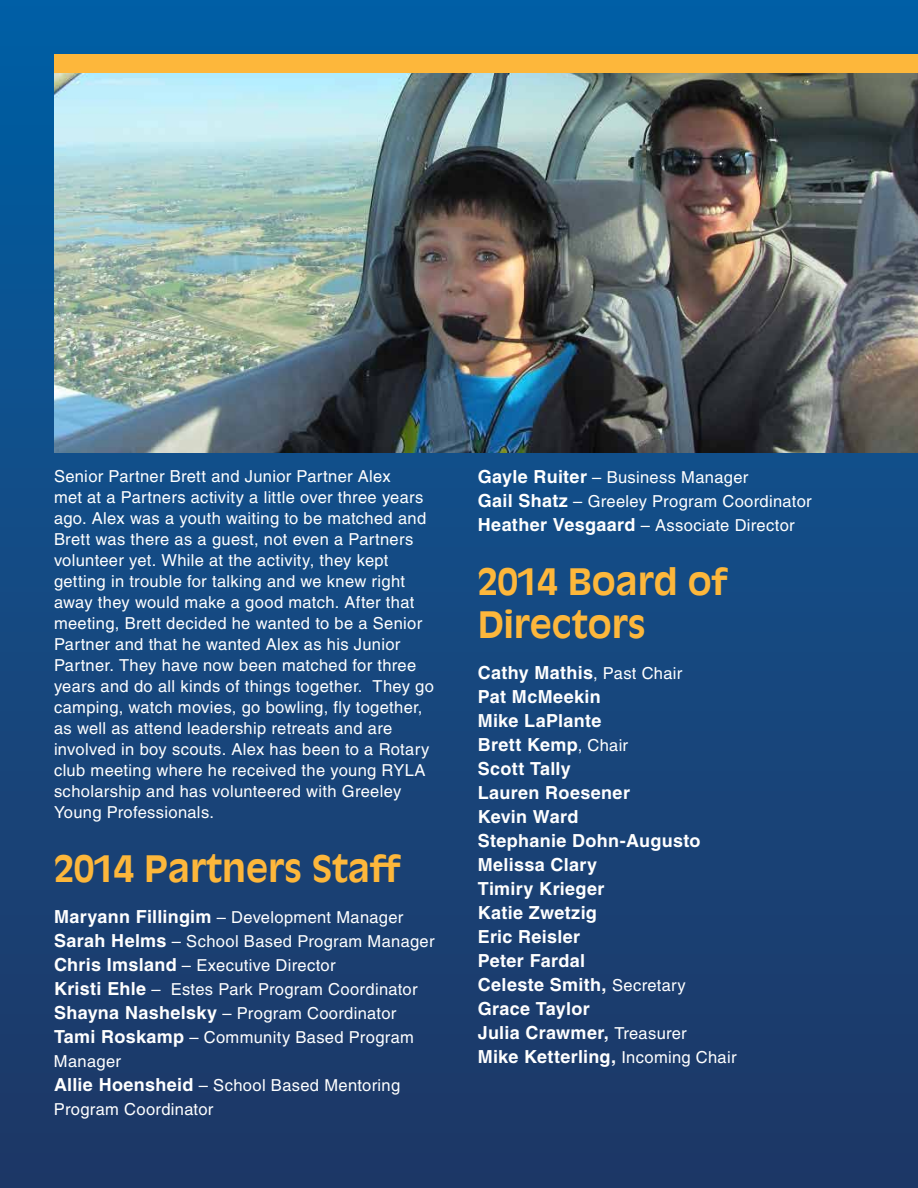
<style>
.page{position:relative;width:918px;height:1188px;background:#fff}
.page>*{position:absolute;margin:0;border:0;box-sizing:border-box;transform-origin:0 0}
.t1{font:700 36px/43.2px "Antique Olive Std";color:#fdb73b}
.t2{font:700 18px/24px "Helvetica LT Std";letter-spacing:.02em;color:#fff}
.t3{font:16.5px/21px "Helvetica LT Std";letter-spacing:.02em;color:#fff}
.s1{font-weight:700;font-size:18px}
.s2{font-weight:400;font-size:16.5px}
</style>
<div class="page">
<div style="left:0;top:0;width:918px;height:1188px;background:linear-gradient(to bottom,#015ea3,#213664)"></div>
<div style="left:54px;top:54px;width:864px;height:20px;background:#fdb73b"></div>
<img style="left:54px;top:74px;width:864px;height:378px">
<p class="t3" style="left:54px;top:466px;width:382px">Senior Partner Brett and Junior Partner Alex<br>met at a Partners activity a little over three years ago. Alex was a youth waiting to be matched and Brett was there as a guest, not even a Partners volunteer yet. While at the activity, they kept getting in trouble for talking and we knew right away they would make a good match. After that meeting, Brett decided he wanted to be a Senior Partner and that he wanted Alex as his Junior Partner. They have now been matched for three years and do all kinds of things together. They go camping, watch movies, go bowling, fly together, as well as attend leadership retreats and are involved in boy scouts. Alex has been to a Rotary club meeting where he received the young RYLA scholarship and has volunteered with Greeley Young Professionals.</p>
<h1 class="t1" style="left:54px;top:847px;width:348px">2014 Partners Staff</h1>
<p class="t3" style="left:54px;top:905px;width:382px;line-height:24px"><span class="s1">Maryann Fillingim</span> – Development Manager <span class="s1">Sarah Helms</span> – School Based Program Manager <span class="s1">Chris Imsland</span> – Executive Director<br><span class="s1">Kristi Ehle</span> – Estes Park Program Coordinator <span class="s1">Shayna Nashelsky</span> – Program Coordinator <span class="s1">Tami Roskamp</span> – Community Based Program Manager<br><span class="s1">Allie Hoensheid</span> – School Based Mentoring Program Coordinator</p>
<p class="t3" style="left:478px;top:465px;width:335px;line-height:24px"><span class="s1">Gayle Ruiter</span> – Business Manager<br><span class="s1">Gail Shatz</span> – Greeley Program Coordinator<br><span class="s1">Heather Vesgaard</span> – Associate Director</p>
<h1 class="t1" style="left:478px;top:561px;width:252px">2014 Board of<br>Directors</h1>
<p class="t2" style="left:478px;top:660px;width:260px">Cathy Mathis<span class="s2">, Past Chair<br></span>Pat McMeekin<br>Mike LaPlante<br>Brett Kemp<span class="s2">, Chair<br></span>Scott Tally<br>Lauren Roesener<br>Kevin Ward<br>Stephanie Dohn-Augusto<br>Melissa Clary<br>Timiry Krieger<br>Katie Zwetzig<br>Eric Reisler<br>Peter Fardal<br>Celeste Smith, <span class="s2">Secretary<br></span>Grace Taylor<br>Julia Crawmer, <span class="s2">Treasurer<br></span>Mike Ketterling, <span class="s2">Incoming Chair</span></p>
</div>
